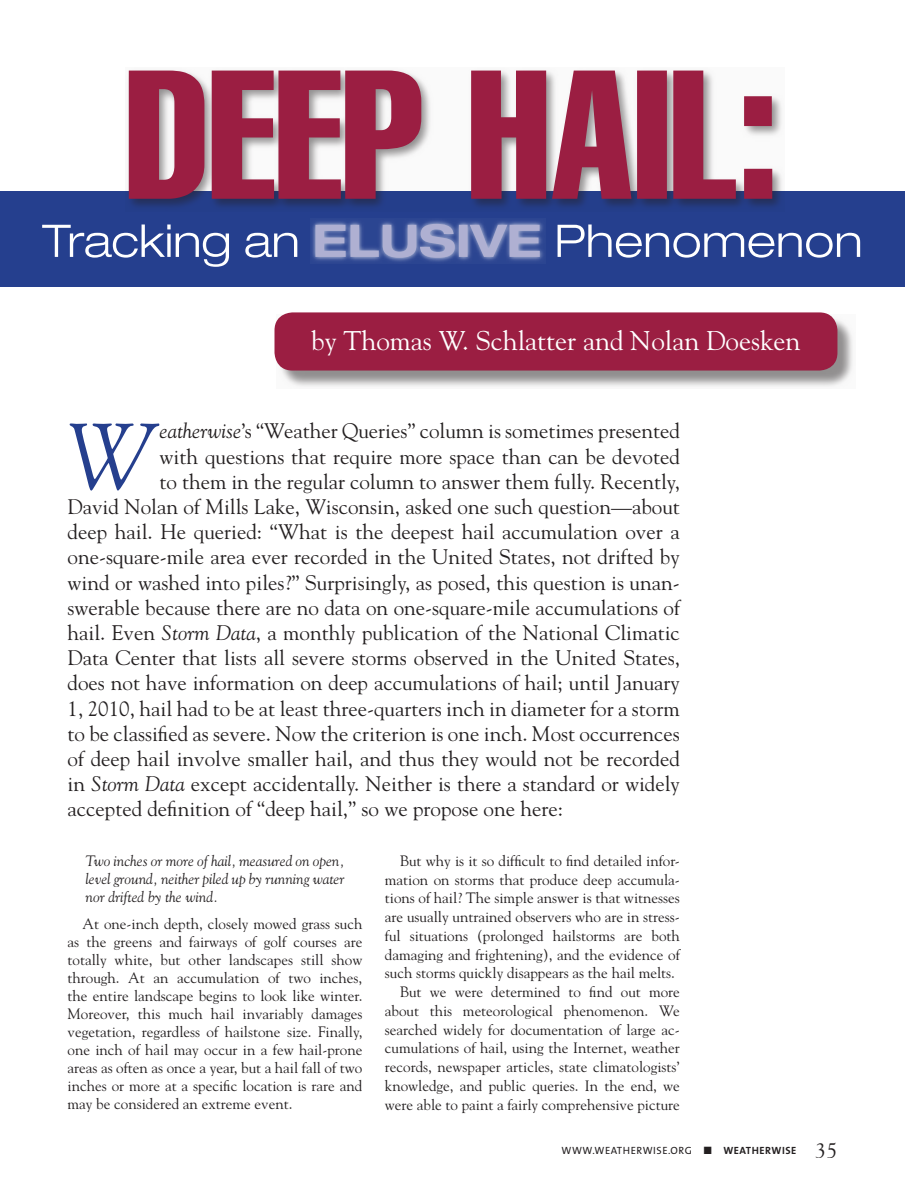
<style>
.page{position:relative;width:905px;height:1202px;background:#fff}
.page>*{position:absolute;margin:0;border:0;box-sizing:border-box;transform-origin:0 0}
.t1{font:italic 92.55px "Goudy";color:#253f8e}
.t2{font:27px "Goudy";color:#fff}
.t3{font:21px "Goudy";color:#231f20}
.t4{font:15px/18px "Goudy";color:#231f20;text-align:justify}
.t5{font:italic 15px/18px "Goudy";color:#231f20;text-align:justify}
.t6{font:10.5px "The Mix Caps";letter-spacing:.05em;color:#231f20}
.s1{font-style:italic}
.s2{font-family:"The Mix Bold Caps"}
.s3{font-family:"Goudy";font-size:21px}
</style>
<div class="page">
<div style="left:0;top:191px;width:904px;height:96px;background:#253f8e"></div>
<div style="left:125px;top:67px;width:659px;height:145px;background:#231f20;opacity:.5"></div>
<svg style="left:129px;top:71px;width:643px;height:128px;fill:#9b1e42"></svg>
<div style="left:277px;top:314px;width:578px;height:75px;background:#231f20;opacity:.5"></div>
<div style="left:274px;top:312px;width:563px;height:58px;background:#9b1e42;border-radius:18px"></div>
<svg style="left:557px;top:224px;width:303px;height:34px"></svg>
<div style="left:310px;top:218px;width:235px;height:45px;background:#fff;opacity:.74"></div>
<svg style="left:315px;top:224px;width:224px;height:34px;background:#7e89ba"></svg>
<svg style="left:42px;top:224px;width:255px;height:43px"></svg>
<h2 class="t2" style="left:311px;top:324px;width:491px">by Thomas W. Schlatter and Nolan Doesken</h2>
<h1 class="t1" style="left:68px;top:401px;width:89px">W</h1>
<h3 class="t3" style="left:160px;top:418px;width:522px"><span class="s1">eatherwise</span>’s “Weather Queries” column is sometimes presented</h3>
<h3 class="t3" style="left:160px;top:443px;width:521px">with questions that require more space than can be devoted</h3>
<h3 class="t3" style="left:160px;top:468px;width:522px">to them in the regular column to answer them fully. Recently,</h3>
<h3 class="t3" style="left:68px;top:493px;width:614px">David Nolan of Mills Lake, Wisconsin, asked one such question—about</h3>
<h3 class="t3" style="left:68px;top:519px;width:613px">deep hail. He queried: “What is the deepest hail accumulation over a</h3>
<h3 class="t3" style="left:68px;top:544px;width:613px">one-square-mile area ever recorded in the United States, not drifted by</h3>
<h3 class="t3" style="left:68px;top:569px;width:614px">wind or washed into piles?” Surprisingly, as posed, this question is unan-</h3>
<h3 class="t3" style="left:68px;top:594px;width:614px">swerable because there are no data on one-square-mile accumulations of</h3>
<h3 class="t3" style="left:68px;top:619px;width:614px">hail. Even <span class="s1">Storm Data</span>, a monthly publication of the National Climatic</h3>
<h3 class="t3" style="left:68px;top:645px;width:614px">Data Center that lists all severe storms observed in the United States,</h3>
<h3 class="t3" style="left:68px;top:670px;width:614px">does not have information on deep accumulations of hail; until January</h3>
<h3 class="t3" style="left:68px;top:695px;width:613px">1, 2010, hail had to be at least three-quarters inch in diameter for a storm</h3>
<h3 class="t3" style="left:68px;top:720px;width:613px">to be classified as severe. Now the criterion is one inch. Most occurrences</h3>
<h3 class="t3" style="left:68px;top:745px;width:614px">of deep hail involve smaller hail, and thus they would not be recorded</h3>
<h3 class="t3" style="left:68px;top:771px;width:614px">in <span class="s1">Storm Data</span> except accidentally. Neither is there a standard or widely</h3>
<h3 class="t3" style="left:68px;top:796px;width:497px">accepted definition of “deep hail,” so we propose one here:</h3>
<p class="t4" style="left:400px;top:851px;width:281px">But why is it so difficult to find detailed infor-</p>
<p class="t4" style="left:385px;top:870px;width:296px">mation on storms that produce deep accumula-</p>
<p class="t4" style="left:385px;top:889px;width:296px">tions of hail? The simple answer is that witnesses</p>
<p class="t4" style="left:385px;top:907px;width:296px">are usually untrained observers who are in stress-</p>
<p class="t4" style="left:385px;top:926px;width:296px">ful situations (prolonged hailstorms are both</p>
<p class="t4" style="left:385px;top:945px;width:296px">damaging and frightening), and the evidence of</p>
<p class="t4" style="left:385px;top:964px;width:291px">such storms quickly disappears as the hail melts.</p>
<p class="t4" style="left:400px;top:982px;width:281px">But we were determined to find out more</p>
<p class="t4" style="left:385px;top:1001px;width:296px">about this meteorological phenomenon. We</p>
<p class="t4" style="left:385px;top:1020px;width:296px">searched widely for documentation of large ac-</p>
<p class="t4" style="left:385px;top:1039px;width:296px">cumulations of hail, using the Internet, weather</p>
<p class="t4" style="left:385px;top:1057px;width:296px">records, newspaper articles, state climatologists’</p>
<p class="t4" style="left:385px;top:1076px;width:296px">knowledge, and public queries. In the end, we</p>
<p class="t4" style="left:385px;top:1095px;width:296px">were able to paint a fairly comprehensive picture</p>
<p class="t5" style="left:86px;top:851px;width:260px">Two inches or more of hail, measured on open, level ground, neither piled up by running water nor drifted by the wind.</p>
<p class="t4" style="left:68px;top:914px;width:296px;text-indent:15px">At one-inch depth, closely mowed grass such as the greens and fairways of golf courses are totally white, but other landscapes still show through. At an accumulation of two inches, the entire landscape begins to look like winter.<br>Moreover, this much hail invariably damages vegetation, regardless of hailstone size. Finally, one inch of hail may occur in a few hail-prone areas as often as once a year, but a hail fall of two inches or more at a specific location is rare and may be considered an extreme event.</p>
<p class="t6" style="left:561px;top:1141px;width:277px">WWW.WEATHERWISE.ORG ■ <span class="s2">WEATHERWISE</span> <span class="s3">35</span></p>
</div>
